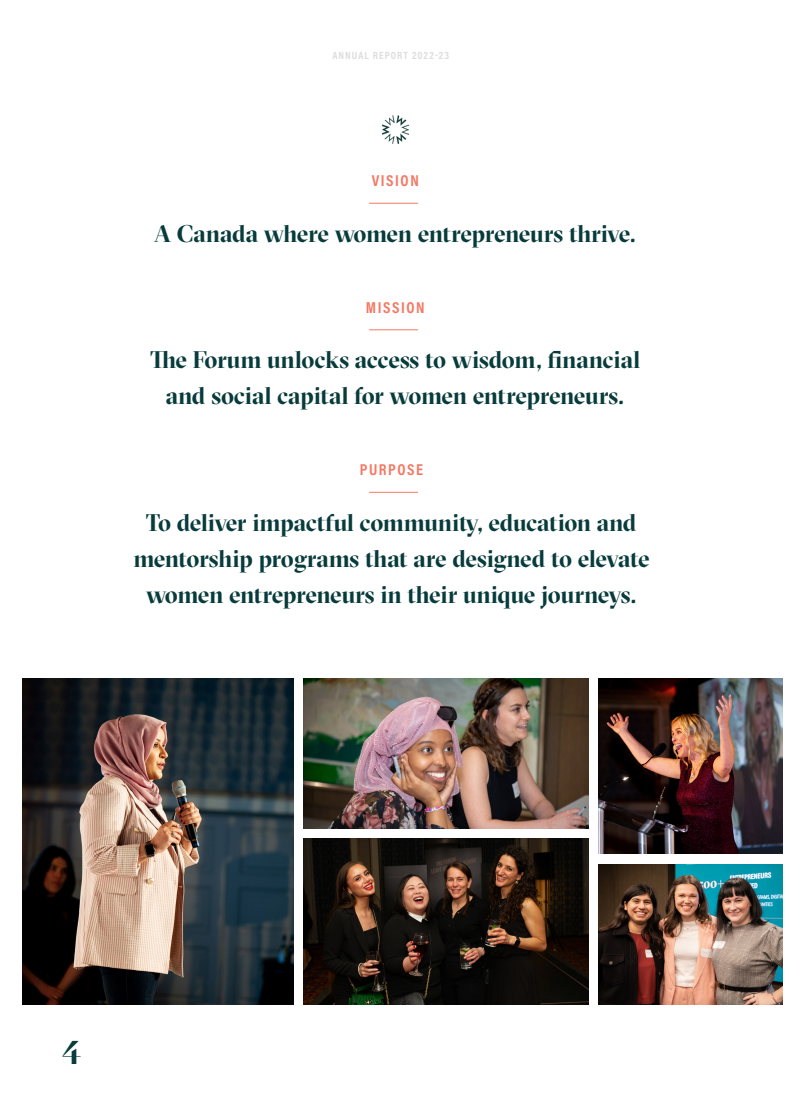
<style>
.page{position:relative;width:810px;height:1107px;background:#fff}
.page>*{position:absolute;margin:0;border:0;box-sizing:border-box;transform-origin:0 0}
.t1{font:700 33px "GT Sectra Display";color:#083b3b}
.introduction_copy{font:700 24px/36px "GT Sectra Display";letter-spacing:-.015em;color:#083b3b;text-align:center}
.introduction_subhead{font:700 15.9px "Acumin Pro Cond";letter-spacing:.1em;color:#f37a66}
.t2{font:700 10.5px "Acumin Pro Cond";letter-spacing:.1em;color:#dcdddf}
</style>
<div class="page">
<img style="left:598px;top:864px;width:185px;height:140px">
<hr style="left:369px;top:203px;width:49px;height:1px;background:#f37a66">
<hr style="left:369px;top:329px;width:49px;height:1px;background:#f37a66">
<hr style="left:369px;top:492px;width:49px;height:1px;background:#f37a66">
<img style="left:382px;top:116px;width:26px;height:27px">
<img style="left:23px;top:679px;width:271px;height:325px">
<img style="left:598px;top:679px;width:185px;height:175px">
<img style="left:304px;top:838px;width:285px;height:167px">
<img style="left:304px;top:679px;width:285px;height:150px">
<p class="t2" style="left:333px;top:48px;width:118px">ANNUAL REPORT 2022-23</p>
<p class="introduction_subhead" style="left:372px;top:170px;width:49px">VISION</p>
<p class="introduction_copy" style="left:154px;top:216px;width:483px">A Canada where women entrepreneurs thrive.</p>
<p class="introduction_subhead" style="left:366px;top:297px;width:60px">MISSION</p>
<p class="introduction_copy" style="left:151px;top:342px;width:491px">The Forum unlocks access to wisdom, financial and social capital for women entrepreneurs.</p>
<p class="introduction_subhead" style="left:360px;top:459px;width:65px">PURPOSE</p>
<p class="introduction_copy" style="left:133px;top:505px;width:518px">To deliver impactful community, education and mentorship programs that are designed to elevate women entrepreneurs in their unique journeys.</p>
<h1 class="t1" style="left:62px;top:1034px;width:20px">4</h1>
</div>
